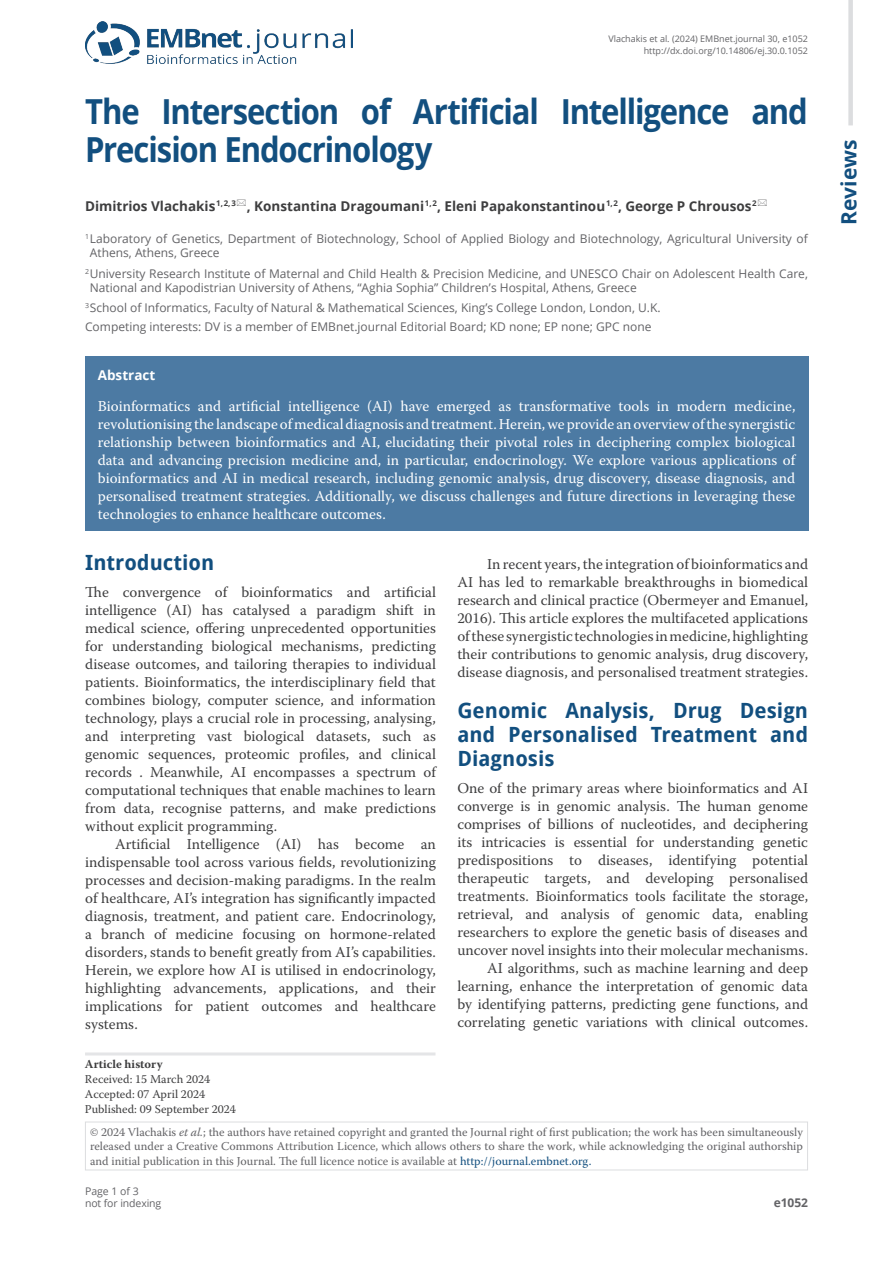
<style>
.page{position:relative;width:893px;height:1263px;background:#fff}
.page>*{position:absolute;margin:0;border:0;box-sizing:border-box;transform-origin:0 0}
.t1{font:700 34.5px/37.5px "Open Sans";letter-spacing:-.035em;color:#124f7f;scale:.9 1}
.t2{font:700 21px/24px "Droid Sans";color:#124f7f;text-align:justify}
.t3{font:700 21px "Open Sans";color:#124f7f}
.t4{font:15px/18px "Warnock Pro";color:#3e3e3f;text-align:justify}
.t5{font:15px/18px "Warnock Pro";color:#fff;text-align:justify}
.t6{font:700 13.5px "Open Sans";color:#3e3e3f}
.t7{font:700 13.5px "Open Sans";color:#fff}
.t8{font:12px/14.4px "Open Sans";color:#636366}
.t9{font:12px/14.4px "Warnock Pro";color:#636366;text-align:justify}
.t10{font:12px/15px "Warnock Pro";color:#3e3e3f}
.t11{font:700 12px "Warnock Pro";color:#3e3e3f}
.t12{font:700 12px "Open Sans";letter-spacing:-.01em;color:#636366}
.t13{font:10.5px/12px "Open Sans";letter-spacing:-.01em;color:#636366}
.t14{font:9px/12px "Open Sans";color:#636366;text-align:right}
.s1{font-style:italic}
.s2{color:#124f7f}
</style>
<div class="page">
<div style="left:85px;top:357px;width:723px;height:174px;background:#4c7aa3"></div>
<div style="left:85px;top:1121px;width:723px;height:49px;border:1px solid #dcdddf"></div>
<div style="left:848px;top:0;width:5px;height:125px;background:#dcdddf"></div>
<hr style="left:85px;top:1052px;width:350px;height:3px;background:#e4e5e7">
<img style="left:85px;top:21px;width:268px;height:43px">
<p class="t14" style="left:608px;top:33px;width:201px">Vlachakis et al. (2024) EMBnet.journal 30, e1052 http://dx.doi.org/10.14806/ej.30.0.1052</p>
<h1 class="t1" style="left:85px;top:92px;width:805px">The Intersection of Artificial Intelligence and<br>Precision Endocrinology</h1>
<p class="t6" style="left:85px;top:196px;width:673px">Dimitrios Vlachakis <sup>1,</sup> <sup>2,</sup> <sup>3</sup> , Konstantina Dragoumani <sup>1,</sup> <sup>2</sup>, Eleni Papakonstantinou <sup>1,</sup> <sup>2</sup>, George P Chrousos <sup>2</sup></p>
<p class="t8" style="left:90px;top:231px;width:719px;text-indent:-5px"><sup>1</sup>Laboratory of Genetics, Department of Biotechnology, School of Applied Biology and Biotechnology, Agricultural University of<br>Athens, Athens, Greece</p>
<p class="t8" style="left:90px;top:266px;width:719px;text-indent:-5px"><sup>2</sup>University Research Institute of Maternal and Child Health &amp; Precision Medicine, and UNESCO Chair on Adolescent Health Care,<br>National and Kapodistrian University of Athens, “Aghia Sophia” Children’s Hospital, Athens, Greece</p>
<p class="t8" style="left:85px;top:298px;width:577px;line-height:18.6px"><sup>3</sup>School of Informatics, Faculty of Natural &amp; Mathematical Sciences, King’s College London, London, U.K.<br>Competing interests: DV is a member of EMBnet.journal Editorial Board; KD none; EP none; GPC none</p>
<p class="t7" style="left:98px;top:365px;width:59px">Abstract</p>
<p class="t5" style="left:98px;top:396px;width:699px">Bioinformatics and artificial intelligence (AI) have emerged as transformative tools in modern medicine, revolutionising the landscape of medical diagnosis and treatment. Herein, we provide an overview of the synergistic relationship between bioinformatics and AI, elucidating their pivotal roles in deciphering complex biological data and advancing precision medicine and, in particular, endocrinology. We explore various applications of bioinformatics and AI in medical research, including genomic analysis, drug discovery, disease diagnosis, and personalised treatment strategies. Additionally, we discuss challenges and future directions in leveraging these technologies to enhance healthcare outcomes.</p>
<h2 class="t2" style="left:85px;top:550px;width:130px">Introduction</h2>
<p class="t4" style="left:85px;top:582px;width:352px">The convergence of bioinformatics and artificial intelligence (AI) has catalysed a paradigm shift in medical science, offering unprecedented opportunities for understanding biological mechanisms, predicting disease outcomes, and tailoring therapies to individual patients. Bioinformatics, the interdisciplinary field that combines biology, computer science, and information technology, plays a crucial role in processing, analysing, and interpreting vast biological datasets, such as genomic sequences, proteomic profiles, and clinical records . Meanwhile, AI encompasses a spectrum of computational techniques that enable machines to learn from data, recognise patterns, and make predictions without explicit programming.</p>
<p class="t4" style="left:85px;top:834px;width:352px;text-indent:30px">Artificial Intelligence (AI) has become an indispensable tool across various fields, revolutionizing processes and decision-making paradigms. In the realm of healthcare, AI’s integration has significantly impacted diagnosis, treatment, and patient care. Endocrinology, a branch of medicine focusing on hormone-related disorders, stands to benefit greatly from AI’s capabilities.<br>Herein, we explore how AI is utilised in endocrinology, highlighting advancements, applications, and their implications for patient outcomes and healthcare systems.</p>
<p class="t4" style="left:457px;top:555px;width:352px;text-indent:30px">In recent years, the integration of bioinformatics and AI has led to remarkable breakthroughs in biomedical research and clinical practice (Obermeyer and Emanuel, 2016). This article explores the multifaceted applications of these synergistic technologies in medicine, highlighting their contributions to genomic analysis, drug discovery, disease diagnosis, and personalised treatment strategies.</p>
<h2 class="t2" style="left:457px;top:698px;width:352px">Genomic Analysis, Drug Design and Personalised Treatment and Diagnosis</h2>
<p class="t4" style="left:457px;top:779px;width:352px;text-align:right">One of the primary areas where bioinformatics and AI converge is in genomic analysis. The human genome comprises of billions of nucleotides, and deciphering its intricacies is essential for understanding genetic predispositions to diseases, identifying potential therapeutic targets, and developing personalised treatments. Bioinformatics tools facilitate the storage, retrieval, and analysis of genomic data, enabling researchers to explore the genetic basis of diseases and uncover novel insights into their molecular mechanisms.<br>AI algorithms, such as machine learning and deep learning, enhance the interpretation of genomic data by identifying patterns, predicting gene functions, and correlating genetic variations with clinical outcomes.</p>
<p class="t11" style="left:85px;top:1057px;width:79px">Article history</p>
<p class="t10" style="left:85px;top:1071px;width:152px">Received: 15 March 2024<br>Accepted: 07 April 2024<br>Published: 09 September 2024</p>
<p class="t9" style="left:90px;top:1125px;width:714px">© 2024 Vlachakis <span class="s1">et al.</span>; the authors have retained copyright and granted the Journal right of first publication; the work has been simultaneously released under a Creative Commons Attribution Licence, which allows others to share the work, while acknowledging the original authorship and initial publication in this Journal. The full licence notice is available at <span class="s2">http://journal.embnet.org.</span></p>
<p class="t13" style="left:85px;top:1185px;width:78px">Page 1 of 3<br>not for indexing</p>
<p class="t12" style="left:774px;top:1194px;width:36px">e1052</p>
<h2 class="t3" style="left:834px;top:225px;width:87px;rotate:-90deg">Reviews</h2>
</div>
